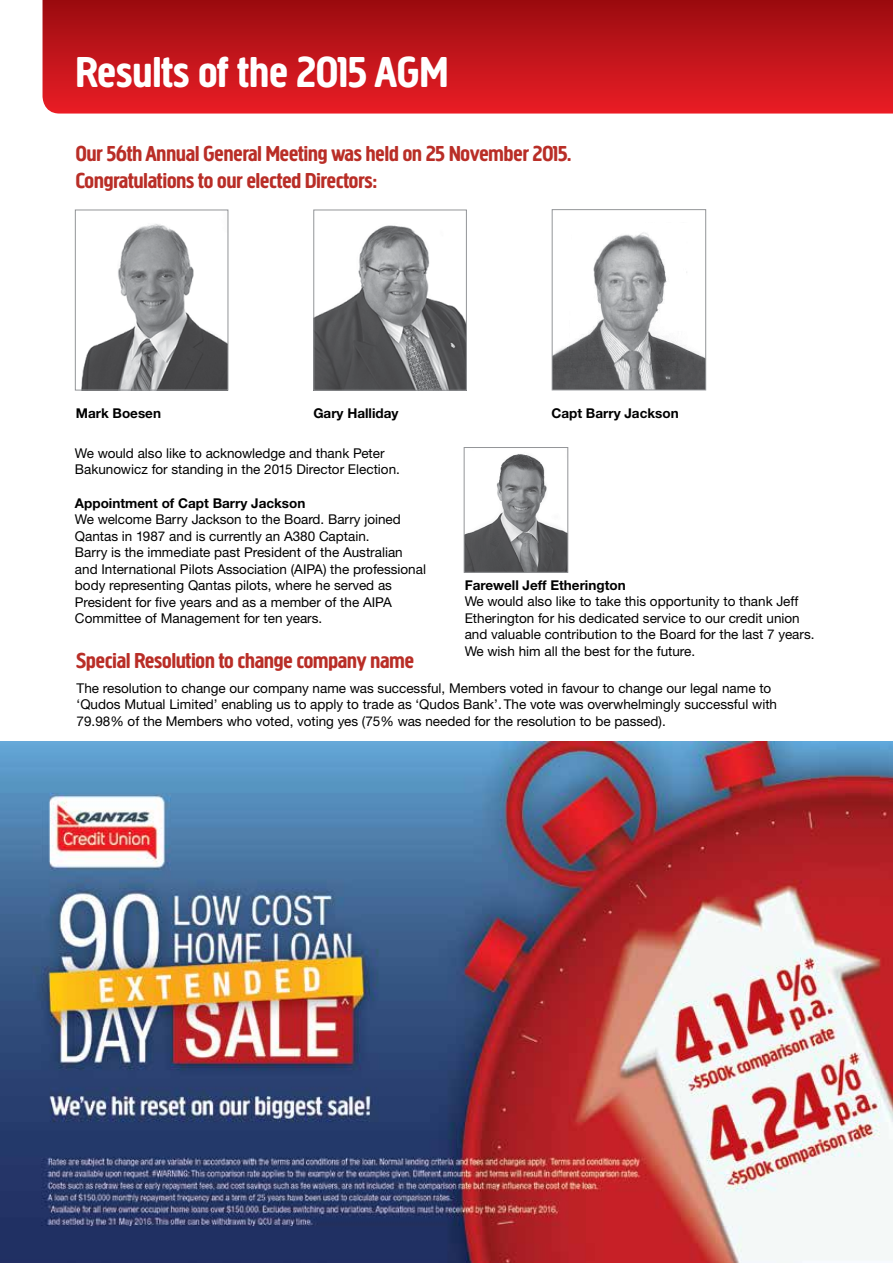
<style>
.page{position:relative;width:893px;height:1263px;background:#fff}
.page>*{position:absolute;margin:0;border:0;box-sizing:border-box;transform-origin:0 0}
.t1{font:45px "Creighton";letter-spacing:.005em;color:#fff}
.t2{font:22.5px/27px "Creighton";color:#b92e27}
.t3{font:13.5px/16.5px "Helvetica Neue CE";color:#000}
.t4{font:700 13.5px "Helvetica Neue";color:#000}
</style>
<div class="page">
<img style="left:0;top:742px;width:893px;height:521px">
<svg style="left:43px;top:0;width:850px;height:114px;background:#c2151b"></svg>
<img style="left:315px;top:225px;width:150px;height:164px">
<div style="left:313px;top:210px;width:154px;height:181px;border:1px solid #939598"></div>
<img style="left:81px;top:224px;width:145px;height:164px">
<div style="left:75px;top:210px;width:153px;height:180px;border:1px solid #939598"></div>
<img style="left:466px;top:454px;width:100px;height:117px">
<div style="left:464px;top:447px;width:104px;height:126px;border:1px solid #939598"></div>
<img style="left:554px;top:232px;width:150px;height:156px">
<div style="left:552px;top:209px;width:154px;height:181px;border:1px solid #939598"></div>
<h1 class="t1" style="left:76px;top:46px;width:374px">Results of the 2015 AGM</h1>
<h2 class="t2" style="left:76px;top:140px;width:497px">Our 56th Annual General Meeting was held on 25 November 2015.<br>Congratulations to our elected Directors:</h2>
<p class="t4" style="left:76px;top:404px;width:87px">Mark Boesen</p>
<p class="t4" style="left:313px;top:404px;width:87px">Gary Halliday</p>
<p class="t4" style="left:551px;top:404px;width:129px">Capt Barry Jackson</p>
<p class="t3" style="left:75px;top:445px;width:326px">We would also like to acknowledge and thank Peter<br>Bakunowicz for standing in the 2015 Director Election.</p>
<p class="t4" style="left:75px;top:495px;width:232px">Appointment of Capt Barry Jackson</p>
<p class="t3" style="left:75px;top:511px;width:353px">We welcome Barry Jackson to the Board. Barry joined Qantas in 1987 and is currently an A380 Captain.<br>Barry is the immediate past President of the Australian and International Pilots Association (AIPA) the professional body representing Qantas pilots, where he served as President for five years and as a member of the AIPA Committee of Management for ten years.</p>
<p class="t4" style="left:465px;top:577px;width:162px">Farewell Jeff Etherington</p>
<p class="t3" style="left:465px;top:593px;width:351px">We would also like to take this opportunity to thank Jeff Etherington for his dedicated service to our credit union and valuable contribution to the Board for the last 7 years.<br>We wish him all the best for the future.</p>
<h2 class="t2" style="left:77px;top:646px;width:339px">Special Resolution to change company name</h2>
<p class="t3" style="left:77px;top:680px;width:702px">The resolution to change our company name was successful, Members voted in favour to change our legal name to ‘Qudos Mutual Limited’ enabling us to apply to trade as ‘Qudos Bank’. The vote was overwhelmingly successful with<br>79.98% of the Members who voted, voting yes (75% was needed for the resolution to be passed).</p>
</div>
